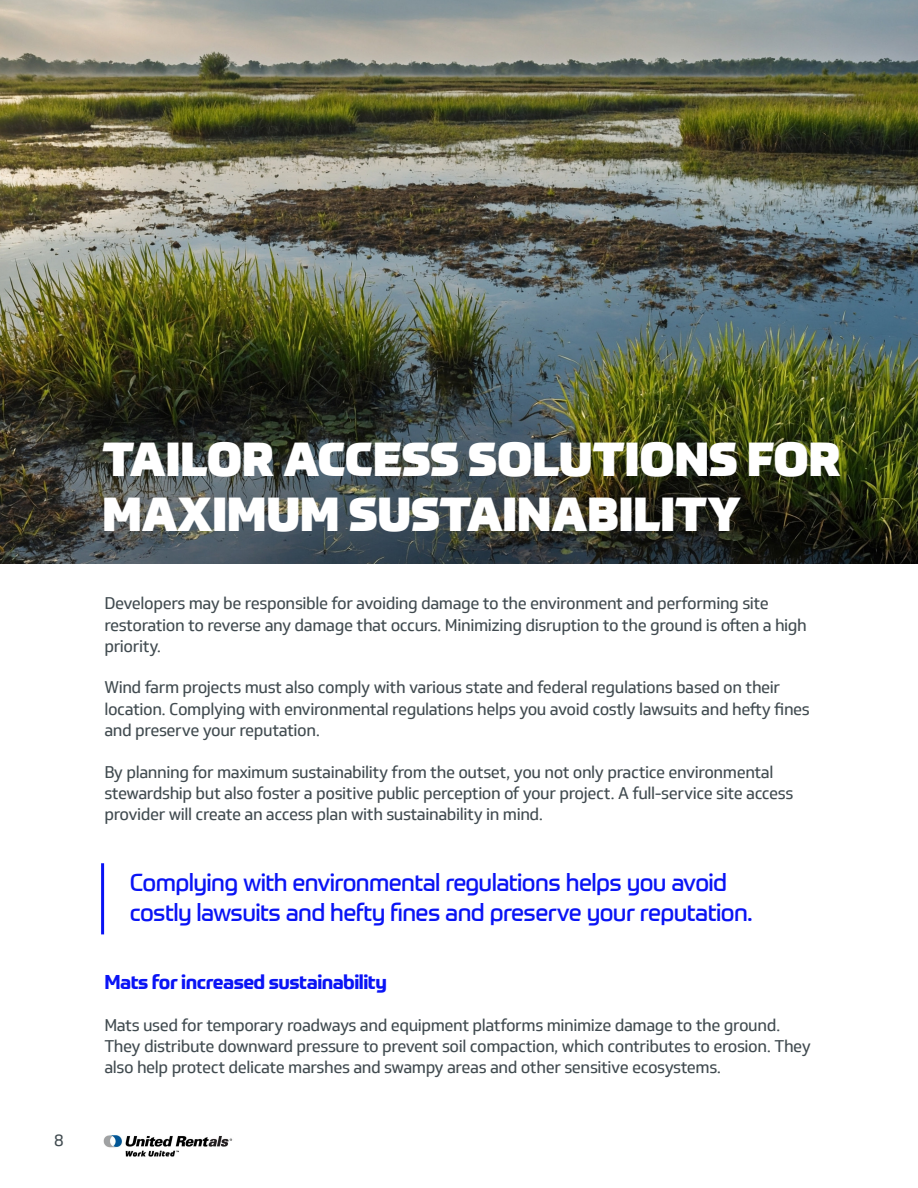
<style>
.page{position:relative;width:918px;height:1188px;background:#fff}
.page>*{position:absolute;margin:0;border:0;box-sizing:border-box;transform-origin:0 0}
.t1{font:900 46.5px/55.8px "Prometo";color:#fff}
.t2{font:24px/30px "Prometo";letter-spacing:-.025em;color:#0a14f5}
.t3{font:700 19.5px "Prometo";letter-spacing:-.025em;color:#0a14f5}
.t4{font:16.5px/21px "Soleto";letter-spacing:-.025em;color:#414b50}
</style>
<div class="page">
<hr style="left:101px;top:863px;width:3px;height:71px;background:#0a14f5">
<img style="left:0;top:0;width:918px;height:563px">
<img style="left:103px;top:1135px;width:130px;height:22px">
<p class="t4" style="left:54px;top:1130px;width:11px">8</p>
<h1 class="t1" style="left:103px;top:431px;width:739px">TAILOR ACCESS SOLUTIONS FOR<br>MAXIMUM SUSTAINABILITY</h1>
<p class="t4" style="left:104px;top:593px;width:704px">Developers may be responsible for avoiding damage to the environment and performing site restoration to reverse any damage that occurs. Minimizing disruption to the ground is often a high priority.</p>
<p class="t4" style="left:104px;top:677px;width:707px">Wind farm projects must also comply with various state and federal regulations based on their location. Complying with environmental regulations helps you avoid costly lawsuits and hefty fines and preserve your reputation.</p>
<p class="t4" style="left:104px;top:761px;width:691px">By planning for maximum sustainability from the outset, you not only practice environmental stewardship but also foster a positive public perception of your project. A full-service site access provider will create an access plan with sustainability in mind.</p>
<h2 class="t2" style="left:130px;top:868px;width:624px">Complying with environmental regulations helps you avoid costly lawsuits and hefty fines and preserve your reputation.</h2>
<p class="t3" style="left:104px;top:970px;width:284px">Mats for increased sustainability</p>
<p class="t4" style="left:104px;top:1015px;width:708px">Mats used for temporary roadways and equipment platforms minimize damage to the ground.<br>They distribute downward pressure to prevent soil compaction, which contributes to erosion. They also help protect delicate marshes and swampy areas and other sensitive ecosystems.</p>
</div>
